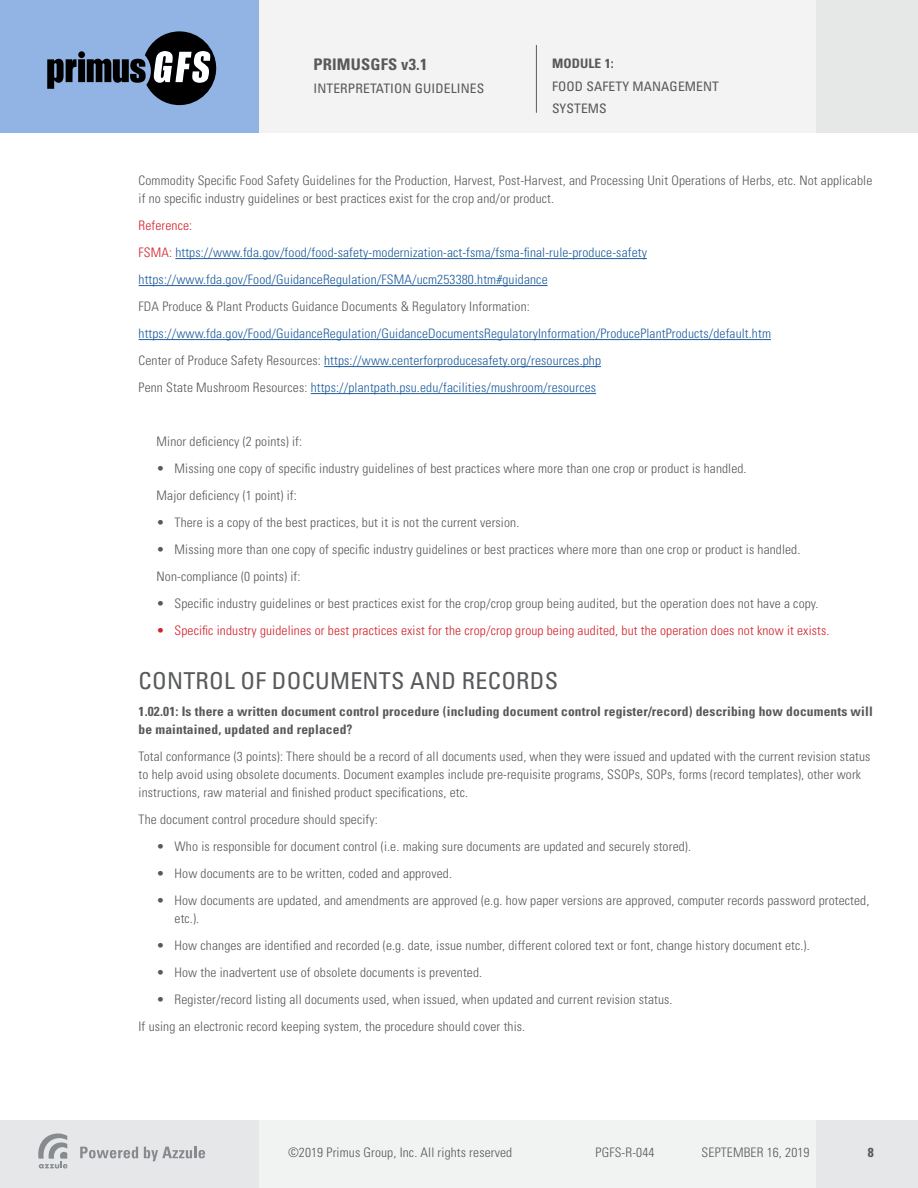
<style>
.page{position:relative;width:918px;height:1188px;background:#fff}
.page>*{position:absolute;margin:0;border:0;box-sizing:border-box;transform-origin:0 0}
.t1{font:condensed 23.25px "Univers LT Std";letter-spacing:.01em;color:#58595b}
.t2{font:700 condensed 16.05px "Univers LT Std";letter-spacing:.01em;color:#58595b}
.t3{font:300 condensed 13.05px/18px "Univers LT Std";letter-spacing:.01em;color:#58595b}
.t4{font:300 condensed 13.05px/27px "Univers LT Std";letter-spacing:.01em;color:#215e9e}
.t5{font:700 condensed 13.05px/18px "Univers LT Std";letter-spacing:.01em;color:#58595b}
.t6{font:300 condensed 13.05px "Univers LT Std";letter-spacing:.01em;color:#d2232a}
.t7{font:condensed 13.05px/22.5px "Univers LT Std";letter-spacing:.01em;color:#58595b}
.s1{color:#d2232a}
.s2{color:#58595b}
</style>
<div class="page">
<div style="left:0;top:0;width:918px;height:132px;background:#f2f3f2"></div>
<div style="left:816px;top:0;width:102px;height:132px;background:#e6e7e7"></div>
<div style="left:0;top:0;width:259px;height:133px;background:#91b4e4"></div>
<svg style="left:47px;top:59px;width:30px;height:30px"></svg>
<div style="left:78px;top:59px;width:7px;height:23px;background:#000"></div>
<div style="left:78px;top:51px;width:7px;height:7px;background:#000;border-radius:50%"></div>
<svg style="left:87px;top:31px;width:129px;height:74px"></svg>
<div style="left:0;top:1120px;width:918px;height:68px;background:#f1f2f2"></div>
<div style="left:816px;top:1120px;width:102px;height:68px;background:#e6e7e8"></div>
<div style="left:0;top:1120px;width:259px;height:68px;background:#e6e7e8"></div>
<svg style="left:80px;top:1147px;width:58px;height:11px"></svg>
<svg style="left:144px;top:1147px;width:61px;height:14px"></svg>
<svg style="left:38px;top:1133px;width:30px;height:35px"></svg>
<hr style="left:536px;top:45px;width:1px;height:68px;background:#58595b">
<hr style="left:175px;top:258px;width:472px;height:1px;background:#215e9e">
<hr style="left:139px;top:285px;width:409px;height:1px;background:#215e9e">
<hr style="left:139px;top:339px;width:632px;height:1px;background:#215e9e">
<hr style="left:324px;top:366px;width:277px;height:1px;background:#215e9e">
<hr style="left:311px;top:393px;width:285px;height:1px;background:#215e9e">
<p class="t2" style="left:314px;top:55px;width:115px">PRIMUSGFS v3.1</p>
<p class="t7" style="left:314px;top:77px;width:172px">INTERPRETATION GUIDELINES</p>
<p class="t5" style="left:552px;top:55px;width:63px">MODULE 1:</p>
<p class="t7" style="left:552px;top:75px;width:169px">FOOD SAFETY MANAGEMENT<br>SYSTEMS</p>
<p class="t3" style="left:139px;top:172px;width:735px">Commodity Specific Food Safety Guidelines for the Production, Harvest, Post-Harvest, and Processing Unit Operations of Herbs, etc. Not applicable if no specific industry guidelines or best practices exist for the crop and/or product.</p>
<p class="t4" style="left:139px;top:212px;width:510px"><span class="s1">Reference:<br>FSMA:</span> https://www.fda.gov/food/food-safety-modernization-act-fsma/fsma-final-rule-produce-safety https://www.fda.gov/Food/GuidanceRegulation/FSMA/ucm253380.htm#guidance</p>
<p class="t3" style="left:139px;top:298px;width:393px">FDA Produce &amp; Plant Products Guidance Documents &amp; Regulatory Information:</p>
<p class="t4" style="left:139px;top:320px;width:634px">https://www.fda.gov/Food/GuidanceRegulation/GuidanceDocumentsRegulatoryInformation/ProducePlantProducts/default.htm<br><span class="s2">Center of Produce Safety Resources:</span> https://www.centerforproducesafety.org/resources.php<br><span class="s2">Penn State Mushroom Resources:</span> https://plantpath.psu.edu/facilities/mushroom/resources</p>
<p class="t3" style="left:157px;top:433px;width:147px">Minor deficiency (2 points) if:</p>
<p class="t3" style="left:157px;top:455px;width:592px;line-height:27px">• Missing one copy of specific industry guidelines of best practices where more than one crop or product is handled.<br>Major deficiency (1 point) if:</p>
<p class="t3" style="left:157px;top:514px;width:364px">• There is a copy of the best practices, but it is not the current version.</p>
<p class="t3" style="left:157px;top:536px;width:645px;line-height:27px">• Missing more than one copy of specific industry guidelines or best practices where more than one crop or product is handled.<br>Non-compliance (0 points) if:</p>
<p class="t3" style="left:157px;top:595px;width:664px">• Specific industry guidelines or best practices exist for the crop/crop group being audited, but the operation does not have a copy.</p>
<p class="t6" style="left:157px;top:623px;width:674px">• Specific industry guidelines or best practices exist for the crop/crop group being audited, but the operation does not know it exists.</p>
<h1 class="t1" style="left:139px;top:666px;width:421px">CONTROL OF DOCUMENTS AND RECORDS</h1>
<p class="t5" style="left:139px;top:703px;width:736px">1.02.01: Is there a written document control procedure (including document control register/record) describing how documents will be maintained, updated and replaced?</p>
<p class="t3" style="left:139px;top:748px;width:733px">Total conformance (3 points): There should be a record of all documents used, when they were issued and updated with the current revision status to help avoid using obsolete documents. Document examples include pre-requisite programs, SSOPs, SOPs, forms (record templates), other work instructions, raw material and finished product specifications, etc.</p>
<p class="t3" style="left:139px;top:811px;width:241px">The document control procedure should specify:</p>
<p class="t3" style="left:157px;top:838px;width:536px">• Who is responsible for document control (i.e. making sure documents are updated and securely stored).</p>
<p class="t3" style="left:157px;top:865px;width:297px">• How documents are to be written, coded and approved.</p>
<p class="t3" style="left:175px;top:892px;width:696px;text-indent:-18px">• How documents are updated, and amendments are approved (e.g. how paper versions are approved, computer records password protected, etc.).</p>
<p class="t3" style="left:157px;top:937px;width:655px">• How changes are identified and recorded (e.g. date, issue number, different colored text or font, change history document etc.).</p>
<p class="t3" style="left:157px;top:964px;width:327px">• How the inadvertent use of obsolete documents is prevented.</p>
<p class="t3" style="left:139px;top:986px;width:536px;line-height:27px;text-indent:18px">• Register/record listing all documents used, when issued, when updated and current revision status.<br>If using an electronic record keeping system, the procedure should cover this.</p>
<p class="t3" style="left:288px;top:1144px;width:226px">©2019 Primus Group, Inc. All rights reserved</p>
<p class="t3" style="left:596px;top:1144px;width:60px">PGFS-R-044</p>
<p class="t3" style="left:702px;top:1144px;width:109px">SEPTEMBER 16, 2019</p>
<p class="t5" style="left:868px;top:1144px;width:7px">8</p>
</div>
